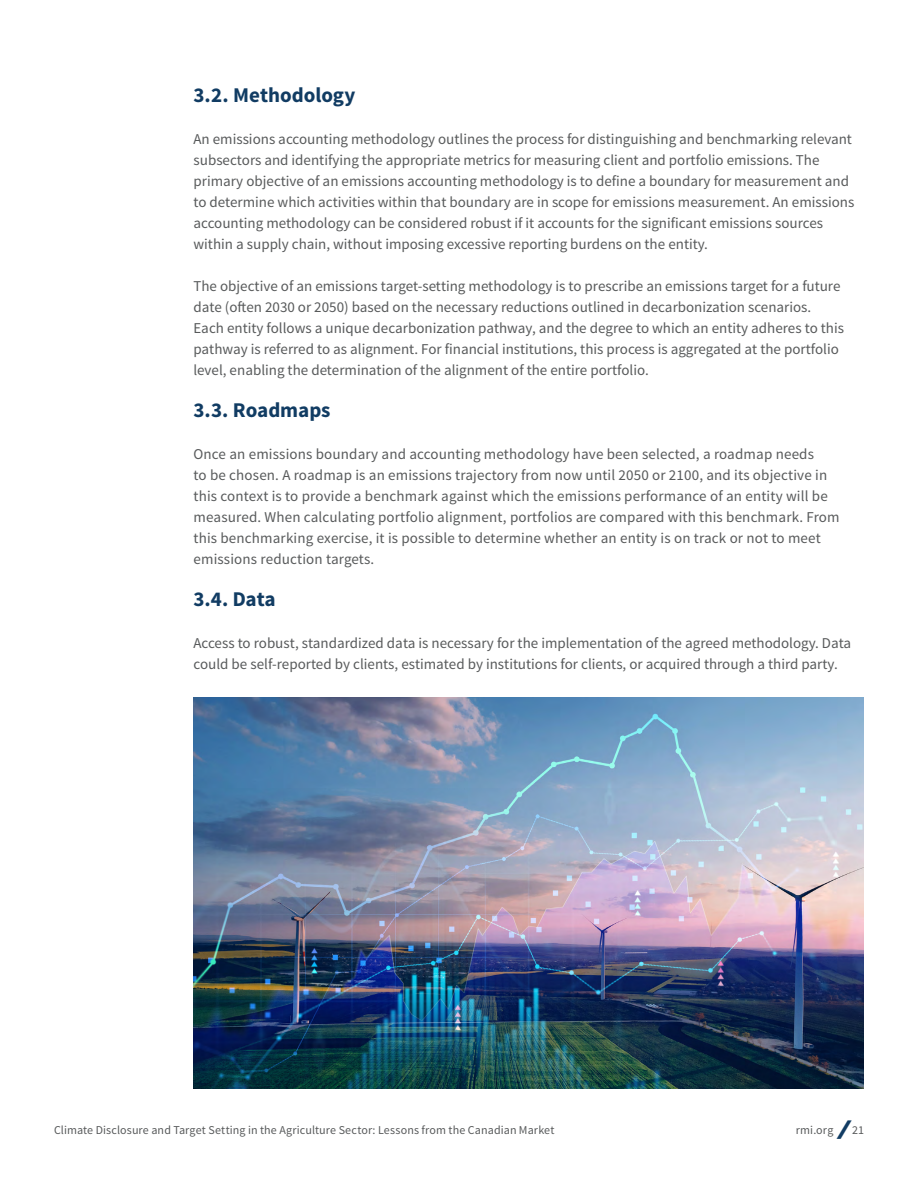
<style>
.page{position:relative;width:918px;height:1188px;background:#fff}
.page>*{position:absolute;margin:0;border:0;box-sizing:border-box;transform-origin:0 0}
.H3-Section_Title_1{font:700 21px "Source Sans Pro";letter-spacing:-.005em;color:#113c63}
.H6-Body_Copy{font:15px/21px "Source Sans Pro";color:#585a5b}
.t1{font:12px "Source Sans Pro";letter-spacing:.01em;color:#585a5b}
.s1{font-family:"Interstate";font-weight:900;font-style:italic;font-size:21px;color:#113c63}
</style>
<div class="page">
<img style="left:194px;top:698px;width:670px;height:391px">
<p class="H3-Section_Title_1" style="left:194px;top:82px;width:163px">3.2. Methodology</p>
<p class="H6-Body_Copy" style="left:194px;top:129px;width:662px">An emissions accounting methodology outlines the process for distinguishing and benchmarking relevant subsectors and identifying the appropriate metrics for measuring client and portfolio emissions. The primary objective of an emissions accounting methodology is to define a boundary for measurement and to determine which activities within that boundary are in scope for emissions measurement. An emissions accounting methodology can be considered robust if it accounts for the significant emissions sources within a supply chain, without imposing excessive reporting burdens on the entity.</p>
<p class="H6-Body_Copy" style="left:194px;top:276px;width:652px">The objective of an emissions target-setting methodology is to prescribe an emissions target for a future date (often 2030 or 2050) based on the necessary reductions outlined in decarbonization scenarios.<br>Each entity follows a unique decarbonization pathway, and the degree to which an entity adheres to this pathway is referred to as alignment. For financial institutions, this process is aggregated at the portfolio level, enabling the determination of the alignment of the entire portfolio.</p>
<p class="H3-Section_Title_1" style="left:194px;top:397px;width:139px">3.3. Roadmaps</p>
<p class="H6-Body_Copy" style="left:194px;top:444px;width:648px">Once an emissions boundary and accounting methodology have been selected, a roadmap needs<br>to be chosen. A roadmap is an emissions trajectory from now until 2050 or 2100, and its objective in this context is to provide a benchmark against which the emissions performance of an entity will be measured. When calculating portfolio alignment, portfolios are compared with this benchmark. From this benchmarking exercise, it is possible to determine whether an entity is on track or not to meet emissions reduction targets.</p>
<p class="H3-Section_Title_1" style="left:194px;top:586px;width:84px">3.4. Data</p>
<p class="H6-Body_Copy" style="left:194px;top:633px;width:659px">Access to robust, standardized data is necessary for the implementation of the agreed methodology. Data could be self-reported by clients, estimated by institutions for clients, or acquired through a third party.</p>
<p class="t1" style="left:54px;top:1123px;width:502px">Climate Disclosure and Target Setting in the Agriculture Sector: Lessons from the Canadian Market</p>
<p class="t1" style="left:796px;top:1123px;width:70px">rmi.org <span class="s1">/</span> 21</p>
</div>
